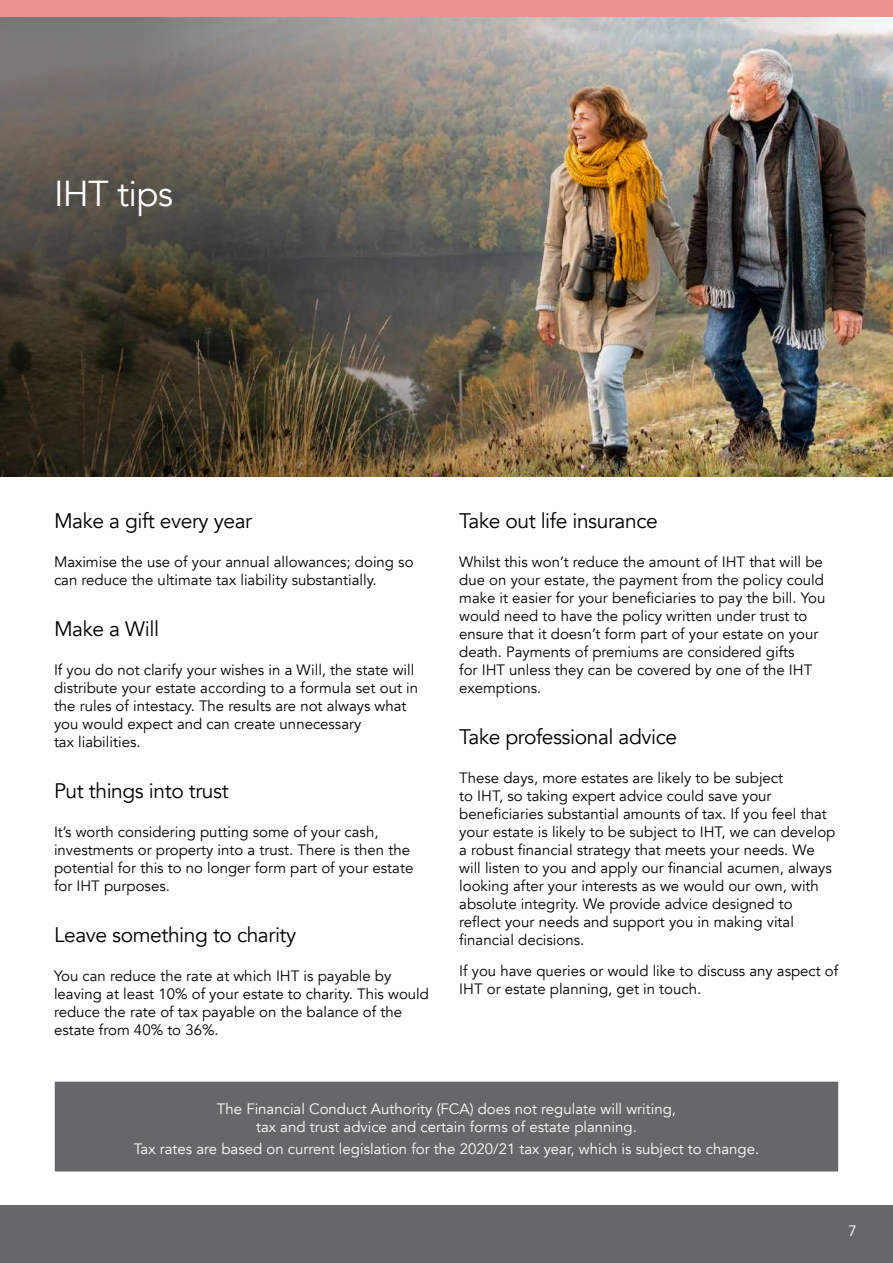
<style>
.page{position:relative;width:893px;height:1263px;background:#fff}
.page>*{position:absolute;margin:0;border:0;box-sizing:border-box;transform-origin:0 0}
.t1{font:36px "Avenir";letter-spacing:-.02em;color:#fff}
.t2{font:21px "Avenir";letter-spacing:-.02em;color:#000}
.t3{font:15px/18px "Avenir";color:#000}
.t4{font:15px/18px "Avenir";color:#fff;text-align:center}
</style>
<div class="page">
<div style="left:0;top:0;width:893px;height:17px;background:#ea928f"></div>
<div style="left:0;top:1205px;width:893px;height:58px;background:#666768"></div>
<img style="left:0;top:17px;width:893px;height:459px">
<div style="left:54px;top:1081px;width:785px;height:91px;background:#666768"></div>
<div style="left:53px;top:1080px;width:787px;height:93px;border:2px solid #fff"></div>
<h1 class="t1" style="left:54px;top:172px;width:121px">IHT tips</h1>
<h2 class="t2" style="left:54px;top:508px;width:200px">Make a gift every year</h2>
<p class="t3" style="left:54px;top:553px;width:361px">Maximise the use of your annual allowances; doing so can reduce the ultimate tax liability substantially.</p>
<h2 class="t2" style="left:54px;top:616px;width:107px">Make a Will</h2>
<p class="t3" style="left:54px;top:661px;width:366px">If you do not clarify your wishes in a Will, the state will distribute your estate according to a formula set out in the rules of intestacy. The results are not always what you would expect and can create unnecessary<br>tax liabilities.</p>
<h2 class="t2" style="left:54px;top:778px;width:176px">Put things into trust</h2>
<p class="t3" style="left:54px;top:823px;width:361px">It’s worth considering putting some of your cash, investments or property into a trust. There is then the potential for this to no longer form part of your estate for IHT purposes.</p>
<h2 class="t2" style="left:54px;top:922px;width:244px">Leave something to charity</h2>
<p class="t3" style="left:54px;top:967px;width:376px">You can reduce the rate at which IHT is payable by leaving at least 10% of your estate to charity. This would reduce the rate of tax payable on the balance of the estate from 40% to 36%.</p>
<h2 class="t2" style="left:459px;top:508px;width:200px">Take out life insurance</h2>
<p class="t3" style="left:459px;top:553px;width:368px">Whilst this won’t reduce the amount of IHT that will be due on your estate, the payment from the policy could make it easier for your beneficiaries to pay the bill. You would need to have the policy written under trust to ensure that it doesn’t form part of your estate on your death. Payments of premiums are considered gifts<br>for IHT unless they can be covered by one of the IHT exemptions.</p>
<h2 class="t2" style="left:459px;top:724px;width:219px">Take professional advice</h2>
<p class="t3" style="left:459px;top:769px;width:378px">These days, more estates are likely to be subject<br>to IHT, so taking expert advice could save your beneficiaries substantial amounts of tax. If you feel that your estate is likely to be subject to IHT, we can develop a robust financial strategy that meets your needs. We will listen to you and apply our financial acumen, always looking after your interests as we would our own, with absolute integrity. We provide advice designed to reflect your needs and support you in making vital financial decisions.</p>
<p class="t3" style="left:459px;top:962px;width:381px">If you have queries or would like to discuss any aspect of<br>IHT or estate planning, get in touch.</p>
<p class="t4" style="left:217px;top:1100px;width:461px">The Financial Conduct Authority (FCA) does not regulate will writing, tax and trust advice and certain forms of estate planning.</p>
<p class="t4" style="left:134px;top:1140px;width:627px">Tax rates are based on current legislation for the 2020/21 tax year, which is subject to change.</p>
<p class="t4" style="left:848px;top:1222px;width:10px">7</p>
</div>
